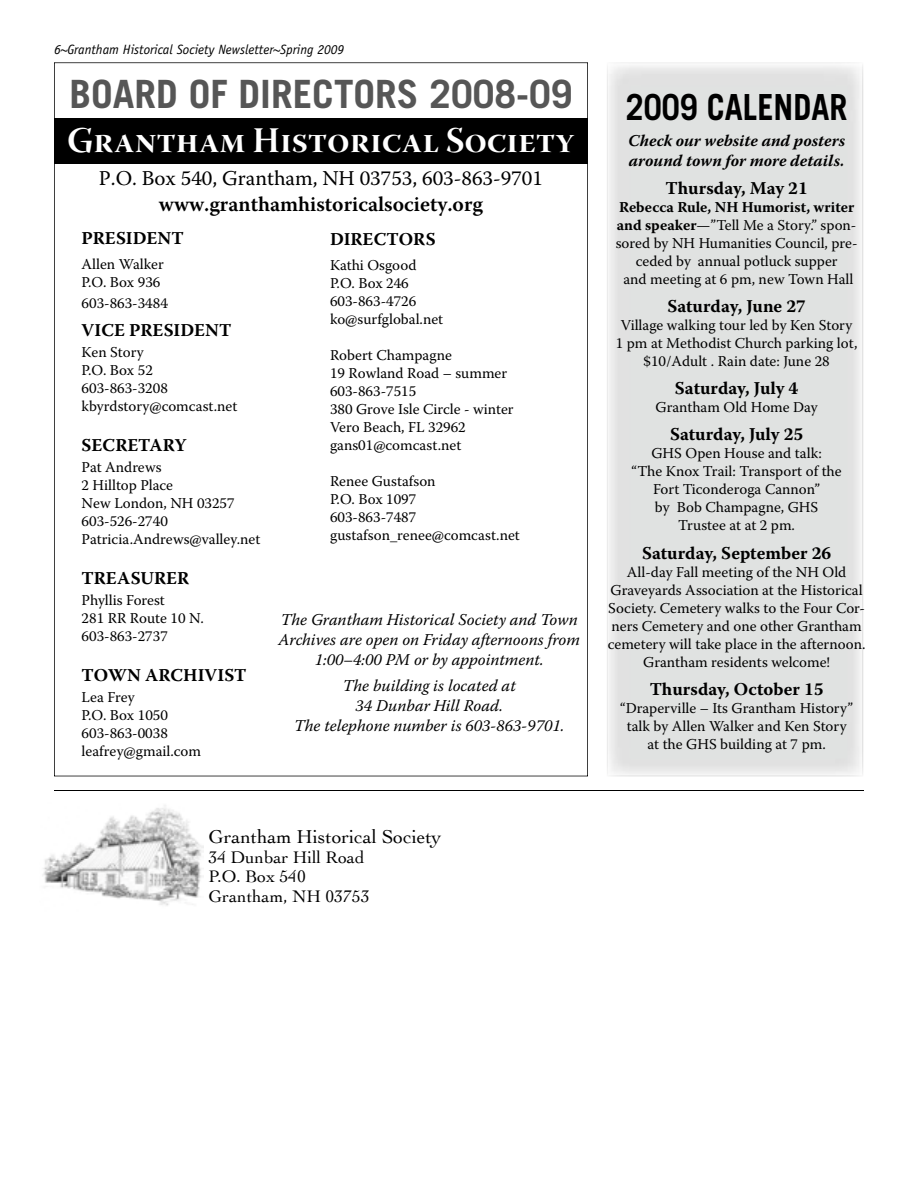
<style>
.page{position:relative;width:918px;height:1188px;background:#fff}
.page>*{position:absolute;margin:0;border:0;box-sizing:border-box;transform-origin:0 0}
.t1{font:700 39px "Trade Gothic";color:#565656}
.t2{font:36px "Warnock Pro Bold Disp";color:#fff}
.t3{font:700 36px "Trade Gothic";color:#000;scale:.9 1}
.t4{font:21px "Warnock Pro";color:#000}
.t5{font:600 21px "Warnock Pro";color:#000}
.t6{font:19.5px "Cochin";color:#000}
.t7{font:700 18px "Warnock Pro";color:#000}
.t8{font:17.55px/19.5px "Cochin";color:#000}
.t9{font:italic 16.5px/19.8px "Warnock Pro";color:#000;text-align:center}
.t10{font:italic 700 16.5px/19.8px "Warnock Pro";color:#000}
.t11{font:15px/18px "Warnock Pro";color:#000}
.t12{font:italic 13.5px "Officina Sans";color:#000}
.s1{font-weight:700}
</style>
<div class="page">
<svg style="left:54px;top:62px;width:534px;height:714px"></svg>
<img style="left:43px;top:805px;width:160px;height:101px">
<hr style="left:54px;top:790px;width:810px;height:1px;background:#000">
<div style="left:54px;top:118px;width:534px;height:46px;background:#000"></div>
<p class="t12" style="left:54px;top:41px;width:292px">6~Grantham Historical Society Newsletter~Spring 2009</p>
<h1 class="t1" style="left:70px;top:71px;width:504px">BOARD OF DIRECTORS 2008-09</h1>
<h2 class="t2" style="left:68px;top:118px;width:508px">GRANTHAM HISTORICAL SOCIETY</h2>
<h3 class="t4" style="left:99px;top:166px;width:446px">P.O. Box 540, Grantham, NH 03753, 603-863-9701</h3>
<h3 class="t5" style="left:159px;top:191px;width:326px">www.granthamhistoricalsociety.org</h3>
<p class="t7" style="left:82px;top:227px;width:104px">PRESIDENT</p>
<p class="t11" style="left:82px;top:254px;width:84px">Allen Walker<br>P.O. Box 936</p>
<p class="t11" style="left:82px;top:294px;width:88px">603-863-3484</p>
<p class="t7" style="left:82px;top:319px;width:152px">VICE PRESIDENT</p>
<p class="t11" style="left:82px;top:343px;width:157px">Ken Story<br>P.O. Box 52<br>603-863-3208 kbyrdstory@comcast.net</p>
<p class="t7" style="left:82px;top:434px;width:106px">SECRETARY</p>
<p class="t11" style="left:82px;top:458px;width:180px">Pat Andrews<br>2 Hilltop Place<br>New London, NH 03257<br>603-526-2740<br>Patricia.Andrews@valley.net</p>
<p class="t7" style="left:82px;top:567px;width:109px">TREASURER</p>
<p class="t11" style="left:82px;top:591px;width:124px">Phyllis Forest<br>281 RR Route 10 N.<br>603-863-2737</p>
<p class="t7" style="left:82px;top:664px;width:167px">TOWN ARCHIVIST</p>
<p class="t11" style="left:82px;top:688px;width:121px">Lea Frey<br>P.O. Box 1050<br>603-863-0038 leafrey@gmail.com</p>
<p class="t7" style="left:330px;top:229px;width:107px">DIRECTORS</p>
<p class="t11" style="left:330px;top:256px;width:115px">Kathi Osgood<br>P.O. Box 246<br>603-863-4726 ko@surfglobal.net</p>
<p class="t11" style="left:330px;top:346px;width:185px">Robert Champagne<br>19 Rowland Road – summer<br>603-863-7515<br>380 Grove Isle Circle - winter<br>Vero Beach, FL 32962 gans01@comcast.net</p>
<p class="t11" style="left:330px;top:472px;width:191px">Renee Gustafson<br>P.O. Box 1097<br>603-863-7487 gustafson_renee@comcast.net</p>
<p class="t9" style="left:279px;top:610px;width:303px">The Grantham Historical Society and Town<br>Archives are open on Friday afternoons from<br>1:00–4:00 PM or by appointment.</p>
<p class="t9" style="left:294px;top:676px;width:272px">The building is located at<br>34 Dunbar Hill Road.<br>The telephone number is 603-863-9701.</p>
<h3 class="t6" style="left:209px;top:826px;width:234px">Grantham Historical Society</h3>
<p class="t8" style="left:209px;top:847px;width:162px">34 Dunbar Hill Road<br>P.O. Box 540<br>Grantham, NH 03753</p>
<h2 class="t3" style="left:626px;top:85px;width:248px">2009 CALENDAR</h2>
<p class="t10" style="left:628px;top:131px;width:218px">Check our website and posters around town for more details.</p>
<p class="t7" style="left:666px;top:177px;width:144px">Thursday, May 21</p>
<p class="t11" style="left:616px;top:198px;width:243px;text-align:center"><span class="s1">Rebecca Rule, NH Humorist, writer and speaker</span>—”Tell Me a Story.” spon&shy;sored by NH Humanities Council, pre&shy;ceded by annual potluck supper<br>and meeting at 6 pm, new Town Hall</p>
<p class="t7" style="left:667px;top:296px;width:140px">Saturday, June 27</p>
<p class="t11" style="left:616px;top:316px;width:243px;text-align:center">Village walking tour led by Ken Story<br>1 pm at Methodist Church parking lot, $10/Adult . Rain date: June 28</p>
<p class="t7" style="left:675px;top:378px;width:125px">Saturday, July 4</p>
<p class="t11" style="left:656px;top:398px;width:164px">Grantham Old Home Day</p>
<p class="t7" style="left:670px;top:424px;width:135px">Saturday, July 25</p>
<p class="t11" style="left:632px;top:444px;width:212px;text-align:center">GHS Open House and talk:<br>“The Knox Trail: Transport of the<br>Fort Ticonderoga Cannon”<br>by Bob Champagne, GHS<br>Trustee at at 2 pm.</p>
<p class="t7" style="left:642px;top:542px;width:191px">Saturday, September 26</p>
<p class="t11" style="left:608px;top:562px;width:259px;text-align:center">All-day Fall meeting of the NH Old Graveyards Association at the Historical Society. Cemetery walks to the Four Cor&shy;ners Cemetery and one other Grantham cemetery will take place in the afternoon.<br>Grantham residents welcome!</p>
<p class="t7" style="left:650px;top:678px;width:175px">Thursday, October 15</p>
<p class="t11" style="left:620px;top:698px;width:234px;text-align:center">“Draperville – Its Grantham History” talk by Allen Walker and Ken Story at the GHS building at 7 pm.</p>
</div>
